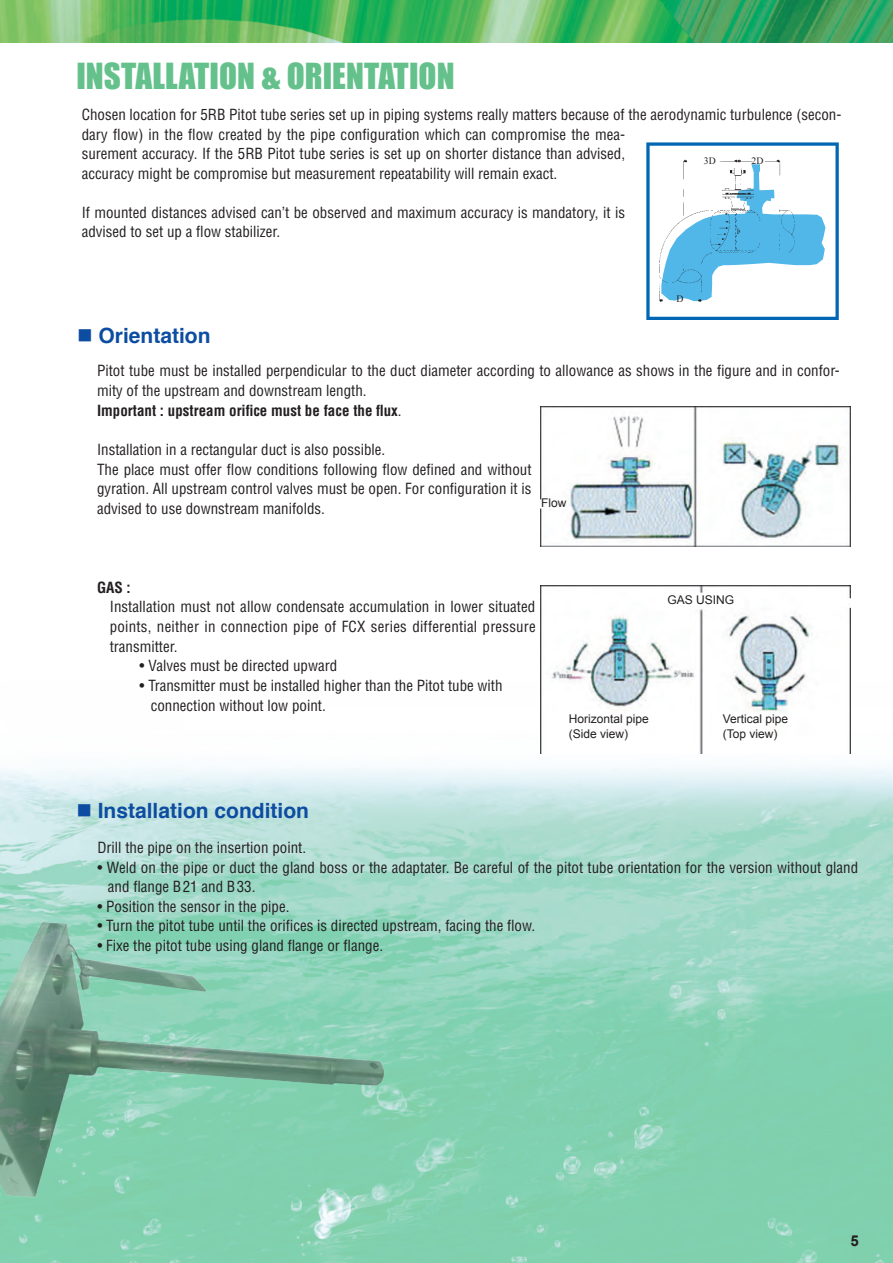
<style>
.page{position:relative;width:893px;height:1263px;background:#fff}
.page>*{position:absolute;margin:0;border:0;box-sizing:border-box;transform-origin:0 0}
.t1{font:33px "Impact";letter-spacing:.005em;color:#65c18b}
.本文{font:700 21px "Helvetica";color:#0d4da1}
.本文-2{font:condensed 15px/19.6px "Helvetica";color:#231f20}
.本文-3{font:700 condensed 15px "Helvetica";color:#231f20}
.本文-4{font:700 15px "Arial";color:#231f20}
.本文-5{font:12px "Arial";color:#231f20}
.t2{font:9.75px "Times New Roman";color:#231f20}
.s1{font-weight:400}
</style>
<div class="page">
<img style="left:0;top:680px;width:893px;height:583px">
<img style="left:0;top:0;width:893px;height:43px">
<svg style="left:646px;top:142px;width:193px;height:178px"></svg>
<img style="left:651px;top:152px;width:147px;height:154px">
<img style="left:540px;top:406px;width:310px;height:141px">
<img style="left:540px;top:585px;width:310px;height:168px">
<img style="left:0;top:922px;width:385px;height:275px">
<svg style="left:92px;top:818px;width:21px;height:1px"></svg>
<p class="t1" style="left:76px;top:51px;width:380px">INSTALLATION &amp; ORIENTATION</p>
<p class="本文-2" style="left:82px;top:105px;width:761px">Chosen location for 5RB Pitot tube series set up in piping systems really matters because of the aerodynamic turbulence (secon&shy;dary flow) in the flow created by the pipe configuration which can compromise the mea-<br>surement accuracy. If the 5RB Pitot tube series is set up on shorter distance than advised,<br>accuracy might be compromise but measurement repeatability will remain exact.</p>
<p class="本文-2" style="left:82px;top:202px;width:545px">If mounted distances advised can’t be observed and maximum accuracy is mandatory, it is advised to set up a flow stabilizer.</p>
<p class="t2" style="left:704px;top:154px;width:13px">3D</p>
<p class="t2" style="left:752px;top:154px;width:13px">2D</p>
<p class="本文" style="left:77px;top:319px;width:135px">■ Orientation</p>
<p class="t2" style="left:676px;top:292px;width:9px">D</p>
<p class="本文-2" style="left:97px;top:361px;width:744px">Pitot tube must be installed perpendicular to the duct diameter according to allowance as shows in the figure and in confor&shy;mity of the upstream and downstream length.</p>
<p class="本文-3" style="left:97px;top:401px;width:306px">Important : upstream orifice must be face the flux<span class="s1">.</span></p>
<p class="本文-2" style="left:97px;top:439px;width:290px">Installation in a rectangular duct is also possible.</p>
<p class="本文-2" style="left:97px;top:459px;width:436px;text-align:justify">The place must offer flow conditions following flow defined and without gyration. All upstream control valves must be open. For configuration it is advised to use downstream manifolds.</p>
<p class="本文-5" style="left:541px;top:495px;width:27px">Flow</p>
<p class="本文-3" style="left:97px;top:578px;width:35px">GAS :</p>
<p class="本文-2" style="left:110px;top:597px;width:427px;text-align:justify">Installation must not allow condensate accumulation in lower situated points, neither in connection pipe of FCX series differential pressure transmitter.</p>
<p class="本文-2" style="left:140px;top:656px;width:199px">• Valves must be directed upward</p>
<p class="本文-2" style="left:151px;top:675px;width:353px;text-indent:-11px">• Transmitter must be installed higher than the Pitot tube with connection without low point.</p>
<p class="本文-5" style="left:668px;top:592px;width:68px">GAS USING</p>
<p class="本文-5" style="left:569px;top:710px;width:82px">Horizontal pipe</p>
<p class="本文-5" style="left:569px;top:725px;width:61px">(Side view)</p>
<p class="本文-5" style="left:723px;top:710px;width:67px">Vertical pipe</p>
<p class="本文-5" style="left:723px;top:725px;width:56px">(Top view)</p>
<p class="本文" style="left:77px;top:793px;width:234px">■ Installation condition</p>
<p class="本文-2" style="left:97px;top:838px;width:210px">Drill the pipe on the insertion point.</p>
<p class="本文-2" style="left:108px;top:857px;width:752px;text-indent:-10px">• Weld on the pipe or duct the gland boss or the adaptater. Be careful of the pitot tube orientation for the version without gland and flange B21 and B33.</p>
<p class="本文-2" style="left:97px;top:896px;width:194px">• Position the sensor in the pipe.</p>
<p class="本文-2" style="left:97px;top:916px;width:439px">• Turn the pitot tube until the orifices is directed upstream, facing the flow.</p>
<p class="本文-2" style="left:97px;top:935px;width:287px">• Fixe the pitot tube using gland flange or flange.</p>
<p class="本文-4" style="left:851px;top:1231px;width:10px">5</p>
</div>
